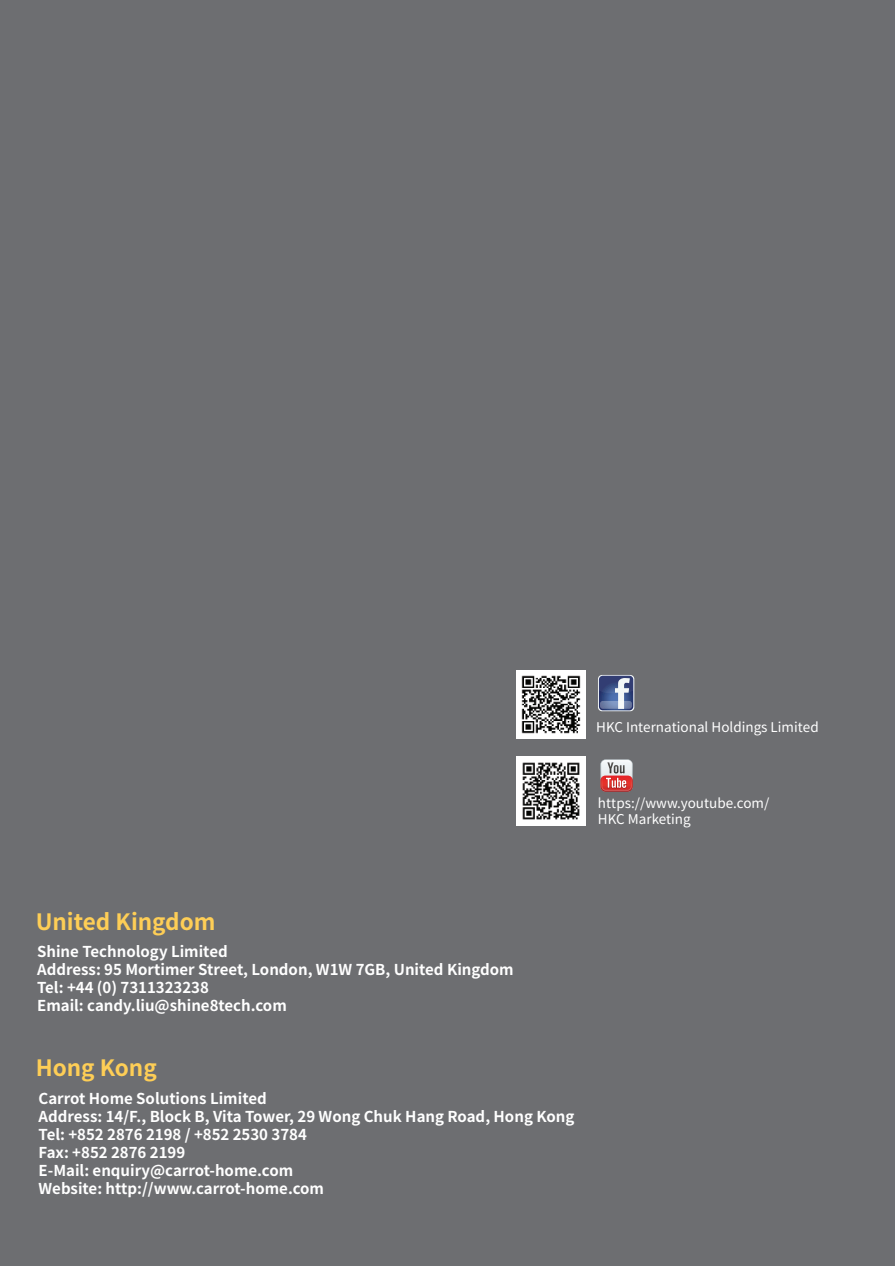
<style>
.page{position:relative;width:895px;height:1266px;background:#fff}
.page>*{position:absolute;margin:0;border:0;box-sizing:border-box;transform-origin:0 0}
.t1{font:700 22.5px "Noto Sans CJ Ksc";color:#fece56}
.t2{font:700 15px/18px "Noto Sans CJ Ksc";color:#fff}
.t3{font:13.5px/16.2px "Gen Jyuu Gothic L";color:#fff}
</style>
<div class="page">
<div style="left:0;top:0;width:894px;height:1266px;background:#6d6e71"></div>
<svg style="left:597px;top:675px;width:37px;height:36px"></svg>
<svg style="left:598px;top:676px;width:35px;height:34px"></svg>
<svg style="left:599px;top:701px;width:32px;height:8px"></svg>
<svg style="left:600px;top:759px;width:32px;height:33px"></svg>
<img style="left:516px;top:756px;width:69px;height:69px">
<img style="left:516px;top:670px;width:69px;height:69px">
<p class="t3" style="left:596px;top:719px;width:224px">HKC International Holdings Limited</p>
<p class="t3" style="left:597px;top:794px;width:173px">https://www.youtube.com/<br>HKC Marketing</p>
<h1 class="t1" style="left:36px;top:909px;width:181px">United Kingdom</h1>
<p class="t2" style="left:37px;top:943px;width:478px">Shine Technology Limited<br>Address: 95 Mortimer Street, London, W1W 7GB, United Kingdom Tel: +44 (0) 7311323238<br>Email: candy.liu@shine8tech.com</p>
<h1 class="t1" style="left:36px;top:1055px;width:123px">Hong Kong</h1>
<p class="t2" style="left:39px;top:1090px;width:537px">Carrot Home Solutions Limited<br>Address: 14/F., Block B, Vita Tower, 29 Wong Chuk Hang Road, Hong Kong Tel: +852 2876 2198 / +852 2530 3784<br>Fax: +852 2876 2199<br>E-Mail: enquiry@carrot-home.com<br>Website: http://www.carrot-home.com</p>
</div>
